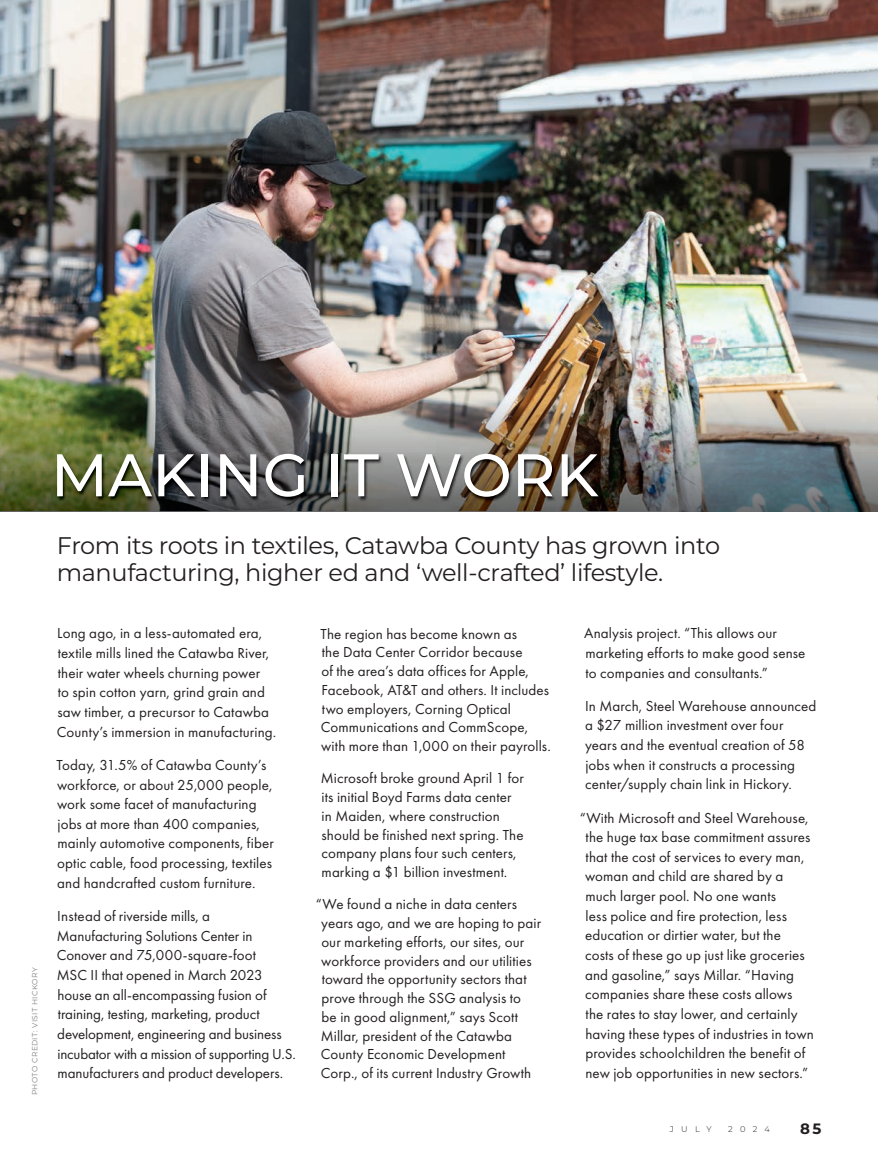
<style>
.page{position:relative;width:878px;height:1175px;background:#fff}
.page>*{position:absolute;margin:0;border:0;box-sizing:border-box;transform-origin:0 0}
.t1{font:500 60px "Montserrat";color:#fff}
.t2{font:24px/27px "Montserrat";letter-spacing:-.015em;color:#231f20}
.t3{font:15px/19.6px "Futura PT";letter-spacing:.005em;color:#231f20}
.t4{font:700 15px "Montserrat";color:#231f20}
.t5{font:300 8.25px "Montserrat";letter-spacing:.88em;color:#231f20}
.t6{font:7.5px "Montserrat";letter-spacing:.05em;color:#808285}
</style>
<div class="page">
<img style="left:0;top:0;width:878px;height:349px">
<img style="left:0;top:511px;width:878px;height:1px">
<img style="left:0;top:349px;width:206px;height:121px">
<img style="left:206px;top:349px;width:207px;height:105px">
<img style="left:413px;top:349px;width:413px;height:121px">
<img style="left:826px;top:349px;width:52px;height:162px">
<img style="left:0;top:470px;width:826px;height:41px">
<img style="left:57px;top:454px;width:545px;height:48px">
<p class="t6" style="left:30px;top:1095px;width:129px;rotate:-90deg">PHOTO CREDIT: VISIT HICKORY</p>
<h1 class="t1" style="left:51px;top:433px;width:549px">MAKING IT WORK</h1>
<h2 class="t2" style="left:57px;top:531px;width:664px">From its roots in textiles, Catawba County has grown into manufacturing, higher ed and ‘well-crafted’ lifestyle.</h2>
<p class="t3" style="left:57px;top:623px;width:221px">Long ago, in a less-automated era, textile mills lined the Catawba River, their water wheels churning power<br>to spin cotton yarn, grind grain and saw timber, a precursor to Catawba County’s immersion in manufacturing.</p>
<p class="t3" style="left:56px;top:755px;width:219px">Today, 31.5% of Catawba County’s workforce, or about 25,000 people, work some facet of manufacturing jobs at more than 400 companies, mainly automotive components, fiber optic cable, food processing, textiles and handcrafted custom furniture.</p>
<p class="t3" style="left:57px;top:906px;width:241px">Instead of riverside mills, a Manufacturing Solutions Center in Conover and 75,000-square-foot<br>MSC II that opened in March 2023 house an all-encompassing fusion of training, testing, marketing, product development, engineering and business incubator with a mission of supporting U.S. manufacturers and product developers.</p>
<p class="t3" style="left:320px;top:624px;width:232px;line-height:18.8px">The region has become known as<br>the Data Center Corridor because<br>of the area’s data offices for Apple, Facebook, AT&amp;T and others. It includes two employers, Corning Optical Communications and CommScope, with more than 1,000 on their payrolls.</p>
<p class="t3" style="left:321px;top:769px;width:204px;line-height:18.8px">Microsoft broke ground April 1 for its initial Boyd Farms data center in Maiden, where construction should be finished next spring. The company plans four such centers, marking a $1 billion investment.</p>
<p class="t3" style="left:321px;top:895px;width:222px;line-height:18.8px;text-indent:-5px">“We found a niche in data centers years ago, and we are hoping to pair our marketing efforts, our sites, our workforce providers and our utilities toward the opportunity sectors that prove through the SSG analysis to<br>be in good alignment,” says Scott Millar, president of the Catawba County Economic Development Corp., of its current Industry Growth</p>
<p class="t3" style="left:584px;top:623px;width:223px">Analysis project. “This allows our marketing efforts to make good sense to companies and consultants.”</p>
<p class="t3" style="left:585px;top:696px;width:233px">In March, Steel Warehouse announced a $27 million investment over four years and the eventual creation of 58 jobs when it constructs a processing center/supply chain link in Hickory.</p>
<p class="t3" style="left:585px;top:807px;width:230px;text-indent:-5px">“With Microsoft and Steel Warehouse, the huge tax base commitment assures that the cost of services to every man, woman and child are shared by a much larger pool. No one wants<br>less police and fire protection, less education or dirtier water, but the<br>costs of these go up just like groceries and gasoline,” says Millar. “Having companies share these costs allows the rates to stay lower, and certainly having these types of industries in town provides schoolchildren the benefit of new job opportunities in new sectors.”</p>
<p class="t5" style="left:670px;top:1123px;width:43px">JULY</p>
<p class="t5" style="left:728px;top:1123px;width:43px">2024</p>
<p class="t4" style="left:800px;top:1117px;width:23px">85</p>
</div>
